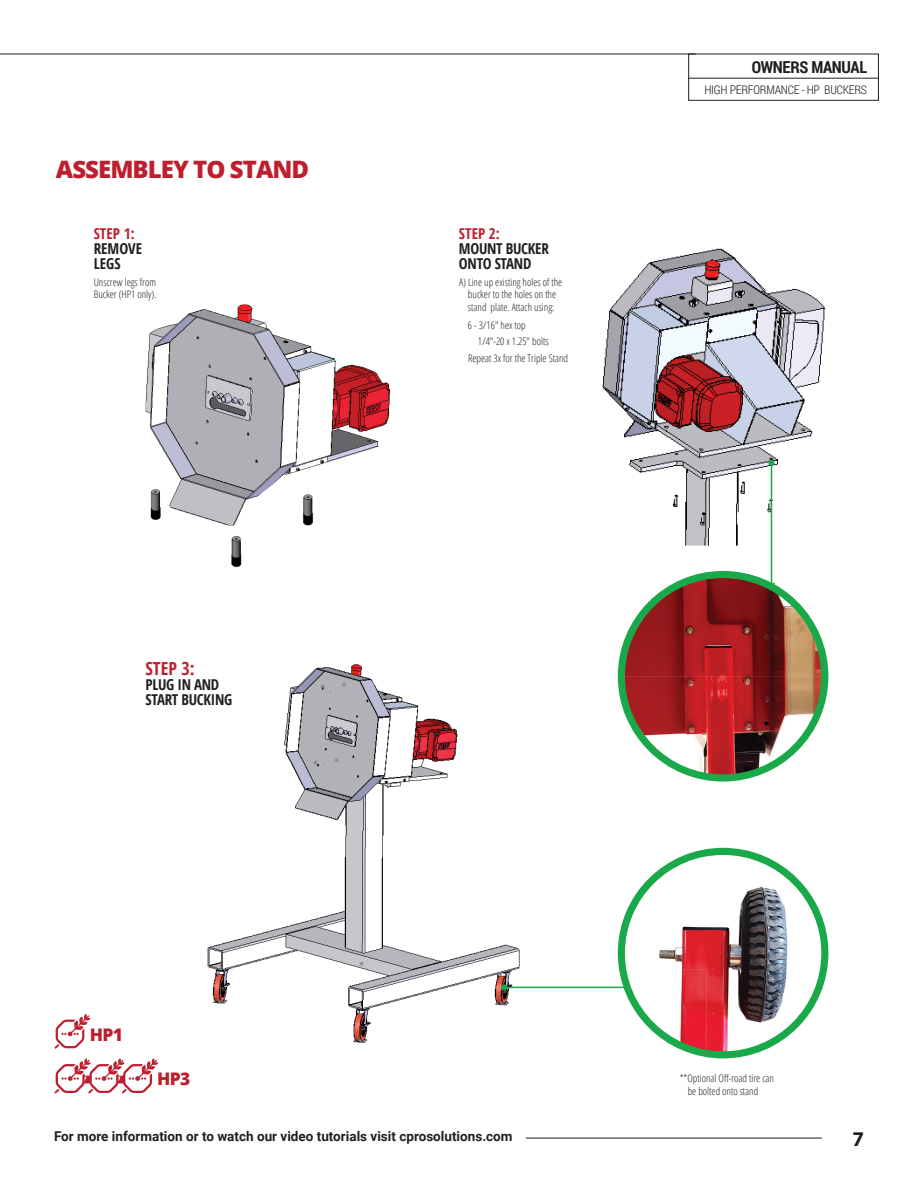
<style>
.page{position:relative;width:918px;height:1188px;background:#fff}
.page>*{position:absolute;margin:0;border:0;box-sizing:border-box;transform-origin:0 0}
.t1{font:800 24px "Open Sans";letter-spacing:-.04em;color:#be1f2e}
.t2{font:700 21px "Myriad Pro";color:#201d1e}
.t3{font:700 condensed 18px "Open Sans";color:#be1f2e}
.t4{font:800 17.4px "Open Sans";letter-spacing:-.04em;color:#be1f2e}
.t5{font:700 16.5px "Roboto Condensed";letter-spacing:-.02em;color:#201d1e}
.t6{font:700 condensed 15px/15px "Open Sans";letter-spacing:-.02em;color:#231f20}
.t7{font:700 condensed 15px "Open Sans";color:#be1f2e}
.t8{font:700 condensed 15px/15px "Open Sans";color:#231f20}
.t9{font:700 13.5px "Roboto";color:#231f20}
.t10{font:300 12px "Roboto Condensed";letter-spacing:-.02em;color:#201d1e}
.t11{font:300 condensed 10.5px/12.6px "Open Sans";color:#231f20}
</style>
<div class="page">
<img style="left:602px;top:248px;width:224px;height:298px">
<img style="left:207px;top:664px;width:314px;height:379px">
<svg style="left:54px;top:1058px;width:104px;height:35px"></svg>
<svg style="left:54px;top:1014px;width:37px;height:35px"></svg>
<hr style="left:0;top:54px;width:696px;height:1px;background:#201d1e">
<hr style="left:526px;top:1138px;width:296px;height:1px;background:#201d1e">
<hr style="left:688px;top:78px;width:191px;height:1px;background:#201d1e">
<img style="left:621px;top:885px;width:167px;height:85px">
<img style="left:623px;top:970px;width:119px;height:85px">
<div style="left:618px;top:848px;width:210px;height:210px;border:7px solid #1aa94a;border-radius:50%"></div>
<img style="left:621px;top:575px;width:204px;height:203px">
<div style="left:618px;top:571px;width:210px;height:211px;border:7px solid #1aa94a;border-radius:50%"></div>
<img style="left:231px;top:536px;width:11px;height:32px">
<img style="left:146px;top:304px;width:245px;height:222px">
<hr style="left:771px;top:463px;width:1px;height:121px;background:#1aa94a">
<svg style="left:768px;top:460px;width:6px;height:6px"></svg>
<hr style="left:504px;top:987px;width:122px;height:1px;background:#1aa94a">
<svg style="left:501px;top:984px;width:6px;height:6px"></svg>
<h1 class="t1" style="left:56px;top:151px;width:255px">ASSEMBLEY TO STAND</h1>
<h3 class="t7" style="left:94px;top:224px;width:42px">STEP 1:</h3>
<h3 class="t8" style="left:94px;top:241px;width:50px">REMOVE<br>LEGS</h3>
<p class="t11" style="left:94px;top:275px;width:64px">Unscrew legs from<br>Bucker (HP1 only).</p>
<h3 class="t3" style="left:146px;top:656px;width:51px">STEP 3:</h3>
<h3 class="t6" style="left:146px;top:676px;width:88px">PLUG IN AND<br>START BUCKING</h3>
<h3 class="t7" style="left:459px;top:224px;width:42px">STEP 2:</h3>
<h3 class="t6" style="left:459px;top:241px;width:91px">MOUNT BUCKER<br>ONTO STAND</h3>
<p class="t11" style="left:459px;top:275px;width:105px;text-align:center">A) Line up existing holes of the bucker to the holes on the stand plate. Attach using:</p>
<p class="t11" style="left:478px;top:317px;width:72px;line-height:15.6px;text-indent:-10px">6 - 3/16" hex top<br>1/4"-20 x 1.25" bolts</p>
<p class="t11" style="left:468px;top:352px;width:102px">Repeat 3x for the Triple Stand</p>
<h3 class="t5" style="left:752px;top:55px;width:117px">OWNERS MANUAL</h3>
<p class="t10" style="left:704px;top:81px;width:164px">HIGH PERFORMANCE - HP BUCKERS</p>
<h3 class="t4" style="left:90px;top:1021px;width:35px">HP1</h3>
<h3 class="t4" style="left:157px;top:1066px;width:35px">HP3</h3>
<p class="t9" style="left:54px;top:1127px;width:460px">For more information or to watch our video tutorials visit cprosolutions.com</p>
<p class="t11" style="left:688px;top:1072px;width:88px;text-indent:-8px">**Optional Off-road tire can be bolted onto stand</p>
<h2 class="t2" style="left:852px;top:1125px;width:13px">7</h2>
</div>
